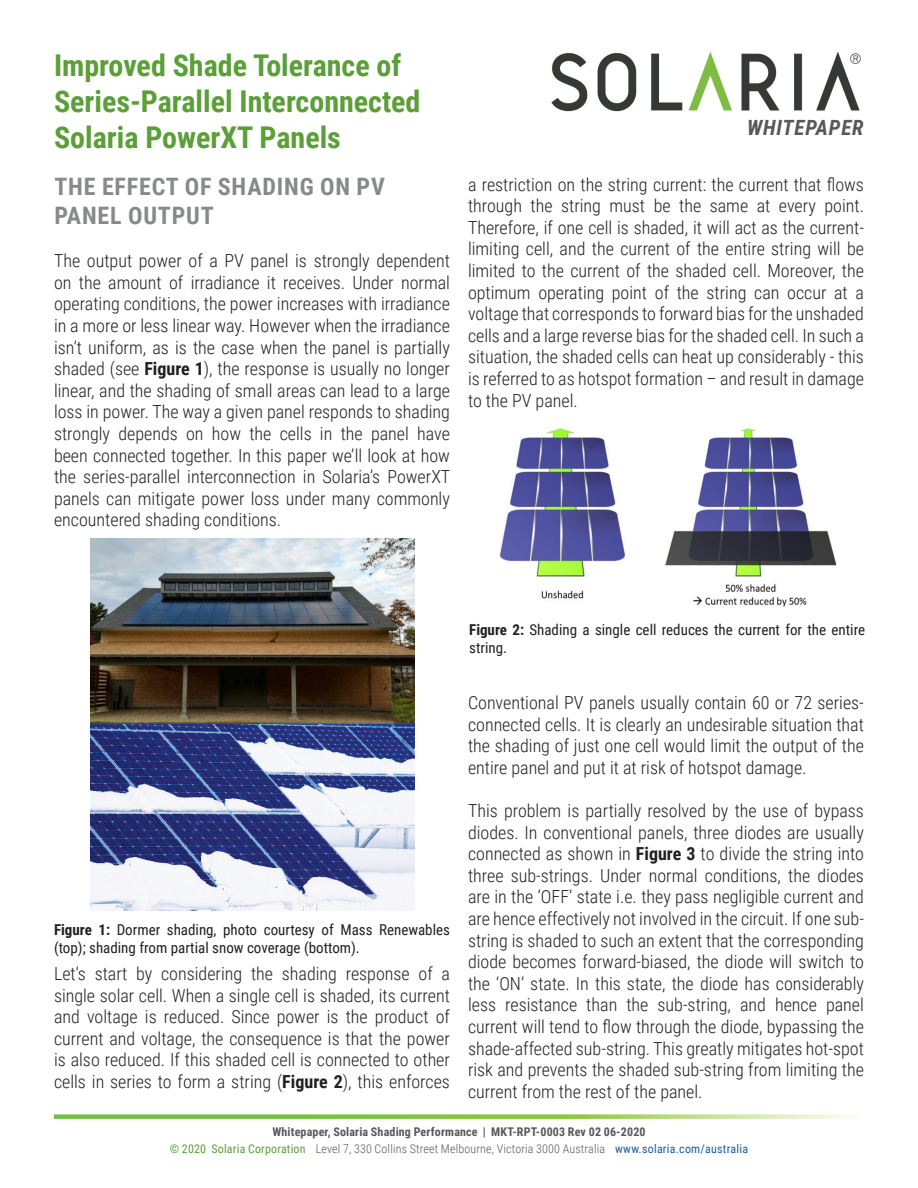
<style>
.page{position:relative;width:918px;height:1188px;background:#fff}
.page>*{position:absolute;margin:0;border:0;box-sizing:border-box;transform-origin:0 0}
.Document_title{font:700 30px/36px "Roboto Condensed";color:#5b9f37}
.SubHeading{font:700 24px/28.8px "Roboto Condensed";letter-spacing:.035em;color:#87898c}
.SubHeading-2{font:italic 700 21px "Roboto Condensed";letter-spacing:.035em;color:#57585a}
.Text{font:300 18px/21.6px "Roboto Condensed";color:#231f20;text-align:justify}
.t1{font:15px/18px "Roboto Condensed";color:#231f20}
.t2{font:700 12px/17.2px "Roboto Condensed";letter-spacing:.015em;color:#58585a;text-align:center}
.s1{font-weight:700}
.s2{font-weight:400;color:#5ca038}
.s3{font-weight:300}
.s4{font-weight:400;color:#1b5e9e}
</style>
<div class="page">
<svg style="left:54px;top:1114px;width:801px;height:5px;background:#9fd170"></svg>
<img style="left:90px;top:538px;width:324px;height:373px">
<img style="left:499px;top:428px;width:337px;height:179px">
<img style="left:551px;top:51px;width:310px;height:61px">
<p class="Document_title" style="left:54px;top:46px;width:368px">Improved Shade Tolerance of<br>Series-Parallel Interconnected<br>Solaria PowerXT Panels</p>
<p class="SubHeading" style="left:54px;top:171px;width:332px">THE EFFECT OF SHADING ON PV<br>PANEL OUTPUT</p>
<p class="Text" style="left:54px;top:249px;width:398px">The output power of a PV panel is strongly dependent on the amount of irradiance it receives. Under normal operating conditions, the power increases with irradiance in a more or less linear way. However when the irradiance isn’t uniform, as is the case when the panel is partially shaded (see <span class="s1">Figure 1</span>), the response is usually no longer linear, and the shading of small areas can lead to a large loss in power. The way a given panel responds to shading strongly depends on how the cells in the panel have been connected together. In this paper we’ll look at how the series-parallel interconnection in Solaria’s PowerXT panels can mitigate power loss under many commonly encountered shading conditions.</p>
<p class="SubHeading-2" style="left:747px;top:113px;width:118px">WHITEPAPER</p>
<p class="Text" style="left:468px;top:173px;width:398px">a restriction on the string current: the current that flows through the string must be the same at every point.<br>Therefore, if one cell is shaded, it will act as the current&shy;limiting cell, and the current of the entire string will be limited to the current of the shaded cell. Moreover, the optimum operating point of the string can occur at a voltage that corresponds to forward bias for the unshaded cells and a large reverse bias for the shaded cell. In such a situation, the shaded cells can heat up considerably - this is referred to as hotspot formation – and result in damage to the PV panel.</p>
<p class="t1" style="left:54px;top:920px;width:398px"><span class="s1">Figure 1:</span> Dormer shading, photo courtesy of Mass Renewables (top); shading from partial snow coverage (bottom).</p>
<p class="Text" style="left:54px;top:962px;width:398px">Let’s start by considering the shading response of a single solar cell. When a single cell is shaded, its current and voltage is reduced. Since power is the product of current and voltage, the consequence is that the power is also reduced. If this shaded cell is connected to other cells in series to form a string (<span class="s1">Figure 2</span>), this enforces</p>
<p class="t1" style="left:469px;top:620px;width:397px"><span class="s1">Figure 2:</span> Shading a single cell reduces the current for the entire string.</p>
<p class="Text" style="left:468px;top:691px;width:398px">Conventional PV panels usually contain 60 or 72 series&shy;connected cells. It is clearly an undesirable situation that the shading of just one cell would limit the output of the entire panel and put it at risk of hotspot damage.</p>
<p class="Text" style="left:468px;top:799px;width:398px">This problem is partially resolved by the use of bypass diodes. In conventional panels, three diodes are usually connected as shown in <span class="s1">Figure 3</span> to divide the string into three sub-strings. Under normal conditions, the diodes are in the ‘OFF’ state i.e. they pass negligible current and are hence effectively not involved in the circuit. If one sub&shy;string is shaded to such an extent that the corresponding diode becomes forward-biased, the diode will switch to the ‘ON’ state. In this state, the diode has considerably less resistance than the sub-string, and hence panel current will tend to flow through the diode, bypassing the shade-affected sub-string. This greatly mitigates hot-spot risk and prevents the shaded sub-string from limiting the current from the rest of the panel.</p>
<p class="t2" style="left:170px;top:1122px;width:580px">Whitepaper, Solaria Shading Performance | MKT-RPT-0003 Rev 02 06-2020<br><span class="s2">© 2020 Solaria Corporation</span> <span class="s3">Level 7, 330 Collins Street Melbourne, Victoria 3000 Australia</span> <span class="s4">www.solaria.com/australia</span></p>
</div>
